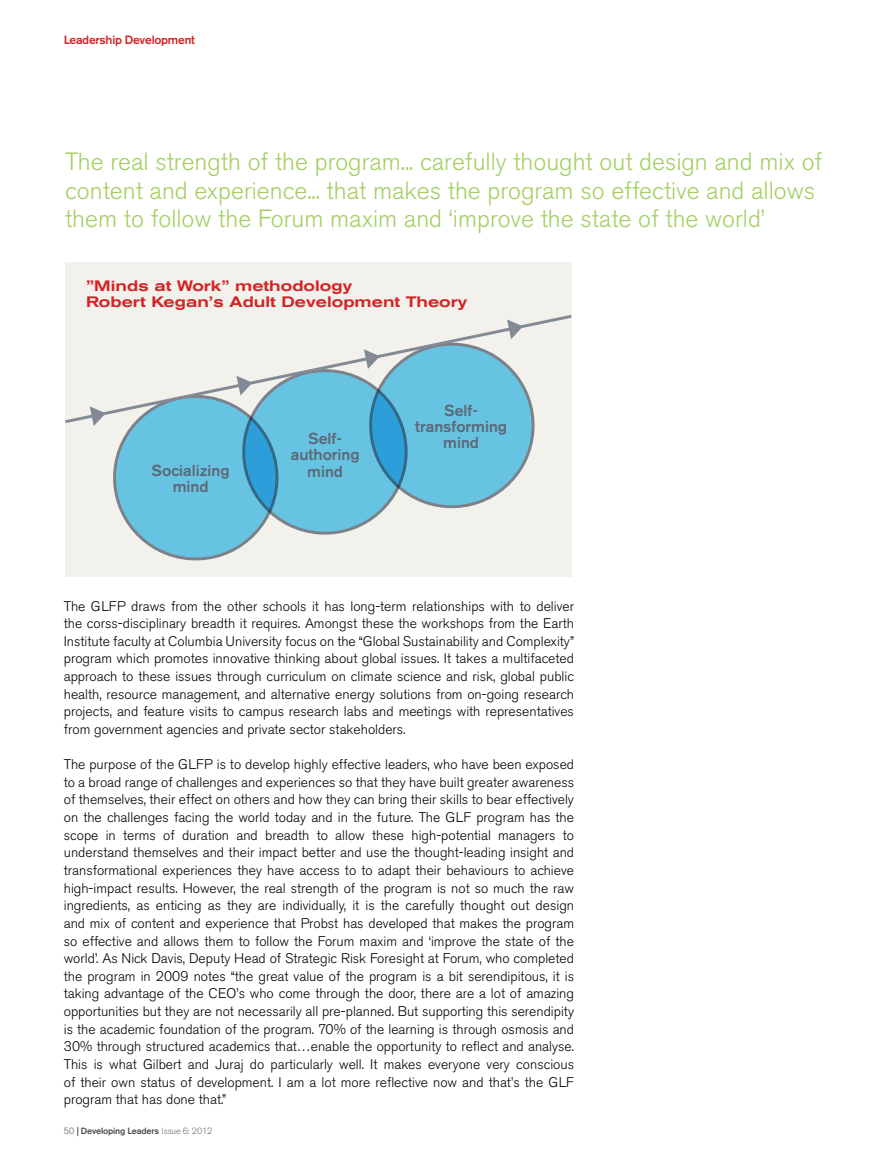
<style>
.page{position:relative;width:893px;height:1170px;background:#fff}
.page>*{position:absolute;margin:0;border:0;box-sizing:border-box;transform-origin:0 0}
.t1{font:300 24.75px/28.5px "Akzidenz Grotesk BE";color:#a3cf62}
.t2{font:500 15.75px/16.2px "Akzidenz Grotesk BE";color:#5d6876;text-align:center}
.t3{font:500 expanded 15px/16.5px "Akzidenz Grotesk BE";color:#d42327}
.t4{font:300 13.8px/17.5px "Akzidenz Grotesk BE";color:#000;text-align:justify}
.t5{font:500 12px "Akzidenz Grotesk BE";letter-spacing:-.02em;color:#d42327}
.t6{font:500 9px "Akzidenz Grotesk BE";letter-spacing:-.02em;color:#4d4d4f}
.s1{font-weight:300;color:#58595b}
.s2{font-family:"Bliss 2";font-weight:300;color:#000}
.s3{font-weight:300;color:#6d6e71}
</style>
<div class="page">
<div style="left:65px;top:262px;width:507px;height:315px;background:#f2f1eb"></div>
<svg style="left:90px;top:319px;width:449px;height:242px"></svg>
<p class="t5" style="left:64px;top:33px;width:133px">Leadership Development</p>
<h1 class="t1" style="left:65px;top:148px;width:759px">The real strength of the program... carefully thought out design and mix of content and experience... that makes the program so effective and allows them to follow the Forum maxim and ‘improve the state of the world’</h1>
<p class="t3" style="left:86px;top:277px;width:382px">”Minds at Work” methodology<br>Robert Kegan’s Adult Development Theory</p>
<p class="t2" style="left:152px;top:462px;width:80px">Socializing mind</p>
<p class="t2" style="left:291px;top:430px;width:70px">Self&shy;authoring mind</p>
<p class="t2" style="left:415px;top:402px;width:93px">Self&shy;transforming mind</p>
<p class="t4" style="left:64px;top:597px;width:512px">The GLFP draws from the other schools it has long-term relationships with to deliver the corss-disciplinary breadth it requires. Amongst these the workshops from the Earth Institute faculty at Columbia U niversity focus on the “Global Sustainability and Complexity” program which promotes innovative thinking about global issues. It takes a multifaceted approach to these issues through curriculum on climate science and risk, global public health, resource management, and alternative energy solutions from on-going research projects, and feature visits to campus research labs and meetings with representatives from government agencies and private sector stakeholders.</p>
<p class="t4" style="left:64px;top:755px;width:512px">The purpose of the GLFP is to develop highly effective leaders, who have been exposed to a broad range of challenges and experiences so that they have built greater awareness of themselves, their effect on others and how they can bring their skills to bear effectively on the challenges facing the world today and in the future. The GLF program has the scope in terms of duration and breadth to allow these high-potential managers to understand themselves and their impact better and use the thought-leading insight and transformational experiences they have access to to adapt their behaviours to achieve high-impact results. However, the real strength of the program is not so much the raw ingredients, as enticing as they are individually, it is the carefully thought out design and mix of content and experience that Probst has developed that makes the program so effective and allows them to follow the Forum maxim and ‘improve the state of the world’. As Nick Davis, Deputy Head of Strategic Risk Foresight at Forum, who completed the program in 2009 notes “the great value of the program is a bit serendipitous, it is taking advantage of the CEO’s who come through the door, there are a lot of amazing opportunities but they are not necessarily all pre-planned. But supporting this serendipity is the academic foundation of the program. 70% of the learning is through osmosis and 30% through structured academics that…enable the opportunity to reflect and analyse.<br>This is what Gilbert and Juraj do particularly well. It makes everyone very conscious of their own status of development. I am a lot more reflective now and that’s the GLF program that has done that.”</p>
<p class="t6" style="left:64px;top:1125px;width:150px"><span class="s1">50</span> <span class="s2">|</span> Developing Leaders <span class="s3">Issue 6: 2012</span></p>
</div>
